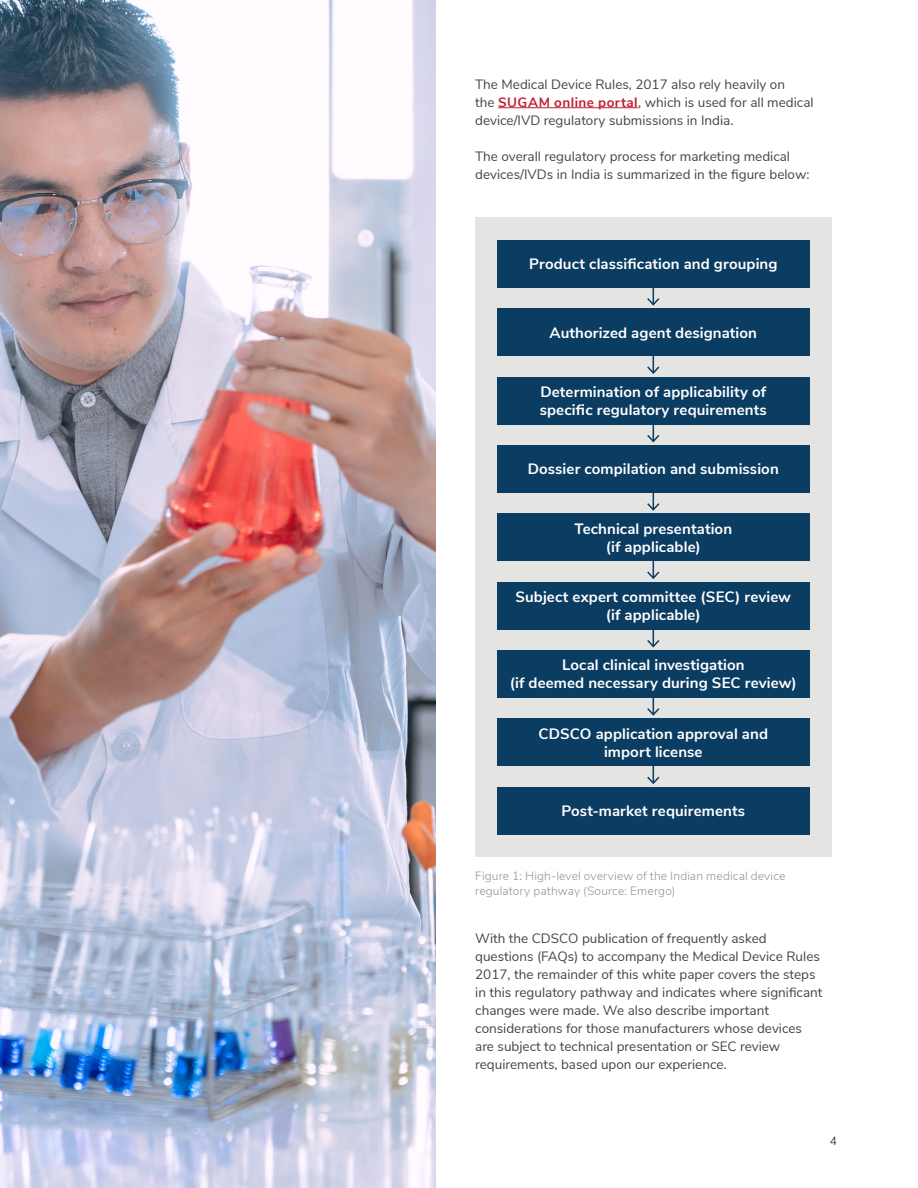
<style>
.page{position:relative;width:918px;height:1188px;background:#fff}
.page>*{position:absolute;margin:0;border:0;box-sizing:border-box;transform-origin:0 0}
.t1{font:700 15px/18px "Nunito Sans";letter-spacing:.01em;color:#fff;text-align:center}
.t2{font:13.5px/18px "Nunito Sans";color:#454545}
.t3{font:300 12px/15px "Nunito Sans";letter-spacing:.01em;color:#939598}
.t4{font:12px "Nunito Sans";color:#454545}
.s1{font-weight:700;color:#c02032}
</style>
<div class="page">
<hr style="left:498px;top:107px;width:140px;height:1px;background:#c02032">
<img style="left:0;top:0;width:436px;height:1188px">
<div style="left:475px;top:218px;width:356px;height:639px;background:#e4e4e3"></div>
<div style="left:497px;top:240px;width:313px;height:47px;background:#0b3c61"></div>
<div style="left:497px;top:309px;width:313px;height:47px;background:#0b3c61"></div>
<div style="left:497px;top:377px;width:313px;height:47px;background:#0b3c61"></div>
<div style="left:497px;top:445px;width:313px;height:48px;background:#0b3c61"></div>
<div style="left:497px;top:514px;width:313px;height:47px;background:#0b3c61"></div>
<div style="left:497px;top:582px;width:313px;height:47px;background:#0b3c61"></div>
<div style="left:497px;top:651px;width:313px;height:47px;background:#0b3c61"></div>
<div style="left:497px;top:719px;width:313px;height:47px;background:#0b3c61"></div>
<div style="left:497px;top:787px;width:313px;height:47px;background:#0b3c61"></div>
<svg style="left:646px;top:287px;width:15px;height:19px"></svg>
<svg style="left:647px;top:356px;width:13px;height:18px"></svg>
<svg style="left:646px;top:424px;width:15px;height:19px"></svg>
<svg style="left:647px;top:493px;width:13px;height:18px"></svg>
<svg style="left:647px;top:561px;width:13px;height:18px"></svg>
<svg style="left:646px;top:629px;width:15px;height:19px"></svg>
<svg style="left:647px;top:698px;width:13px;height:18px"></svg>
<svg style="left:647px;top:766px;width:13px;height:19px"></svg>
<p class="t2" style="left:475px;top:74px;width:340px">The Medical Device Rules, 2017 also rely heavily on<br>the <span class="s1">SUGAM online portal</span>, which is used for all medical device/IVD regulatory submissions in India.</p>
<p class="t2" style="left:475px;top:146px;width:336px">The overall regulatory process for marketing medical devices/IVDs in India is summarized in the figure below:</p>
<p class="t1" style="left:529px;top:254px;width:250px">Product classification and grouping</p>
<p class="t1" style="left:550px;top:322px;width:209px">Authorized agent designation</p>
<p class="t1" style="left:540px;top:382px;width:229px;text-align:left">Determination of applicability of specific regulatory requirements</p>
<p class="t1" style="left:528px;top:459px;width:252px">Dossier compilation and submission</p>
<p class="t1" style="left:575px;top:519px;width:159px">Technical presentation (if applicable)</p>
<p class="t1" style="left:515px;top:587px;width:277px">Subject expert committee (SEC) review (if applicable)</p>
<p class="t1" style="left:510px;top:655px;width:289px">Local clinical investigation<br>(if deemed necessary during SEC review)</p>
<p class="t1" style="left:539px;top:724px;width:231px">CDSCO application approval and import license</p>
<p class="t1" style="left:561px;top:801px;width:185px">Post-market requirements</p>
<p class="t3" style="left:475px;top:868px;width:312px">Figure 1: High-level overview of the Indian medical device regulatory pathway (Source: Emergo)</p>
<p class="t2" style="left:475px;top:929px;width:349px">With the CDSCO publication of frequently asked questions (FAQs) to accompany the Medical Device Rules 2017, the remainder of this white paper covers the steps in this regulatory pathway and indicates where significant changes were made. We also describe important considerations for those manufacturers whose devices are subject to technical presentation or SEC review requirements, based upon our experience.</p>
<p class="t4" style="left:830px;top:1133px;width:9px">4</p>
</div>
